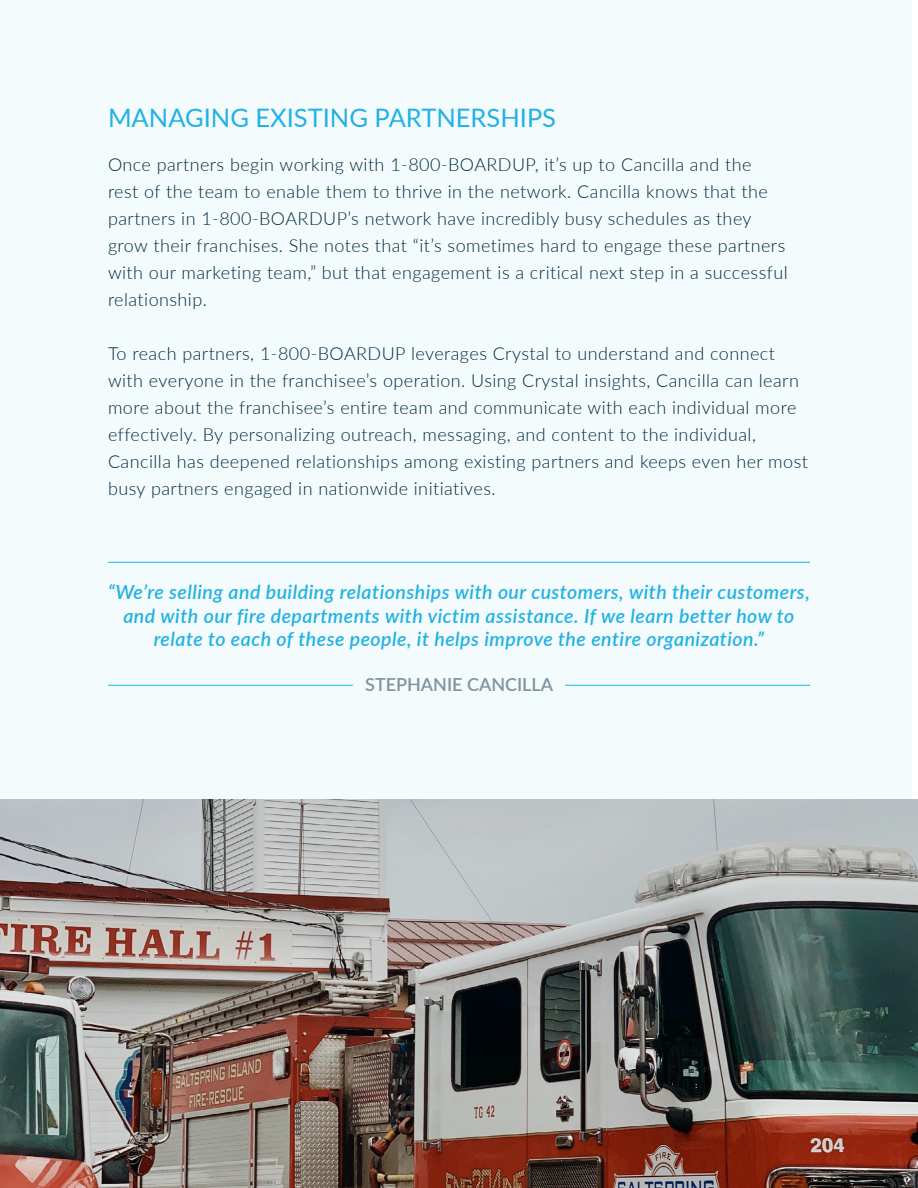
<style>
.page{position:relative;width:918px;height:1188px;background:#fff}
.page>*{position:absolute;margin:0;border:0;box-sizing:border-box;transform-origin:0 0}
.t1{font:25.5px "Lato";color:#22b2e3}
.t2{font:italic 600 19.5px/23.4px "Lato";letter-spacing:.025em;color:#22b2e3;text-align:center}
.t3{font:300 18px/27px "Lato";letter-spacing:.025em;color:#00293d}
.t4{font:600 18px "Lato";color:#80949e}
</style>
<div class="page">
<div style="left:0;top:0;width:912px;height:800px;background:#f4fbfd"></div>
<hr style="left:108px;top:562px;width:702px;height:1px;background:#22b2e3">
<hr style="left:108px;top:685px;width:245px;height:1px;background:#22b2e3">
<hr style="left:565px;top:685px;width:245px;height:1px;background:#22b2e3">
<img style="left:0;top:800px;width:918px;height:388px">
<h1 class="t1" style="left:108px;top:99px;width:450px">MANAGING EXISTING PARTNERSHIPS</h1>
<p class="t3" style="left:108px;top:150px;width:681px">Once partners begin working with 1-800-BOARDUP, it’s up to Cancilla and the<br>rest of the team to enable them to thrive in the network. Cancilla knows that the partners in 1-800-BOARDUP’s network have incredibly busy schedules as they grow their franchises. She notes that “it’s sometimes hard to engage these partners with our marketing team,” but that engagement is a critical next step in a successful relationship.</p>
<p class="t3" style="left:108px;top:339px;width:702px">To reach partners, 1-800-BOARDUP leverages Crystal to understand and connect with everyone in the franchisee’s operation. Using Crystal insights, Cancilla can learn more about the franchisee’s entire team and communicate with each individual more effectively. By personalizing outreach, messaging, and content to the individual, Cancilla has deepened relationships among existing partners and keeps even her most busy partners engaged in nationwide initiatives.</p>
<p class="t2" style="left:108px;top:580px;width:703px">“We’re selling and building relationships with our customers, with their customers, and with our fire departments with victim assistance. If we learn better how to relate to each of these people, it helps improve the entire organization.”</p>
<p class="t4" style="left:365px;top:671px;width:190px">STEPHANIE CANCILLA</p>
</div>
